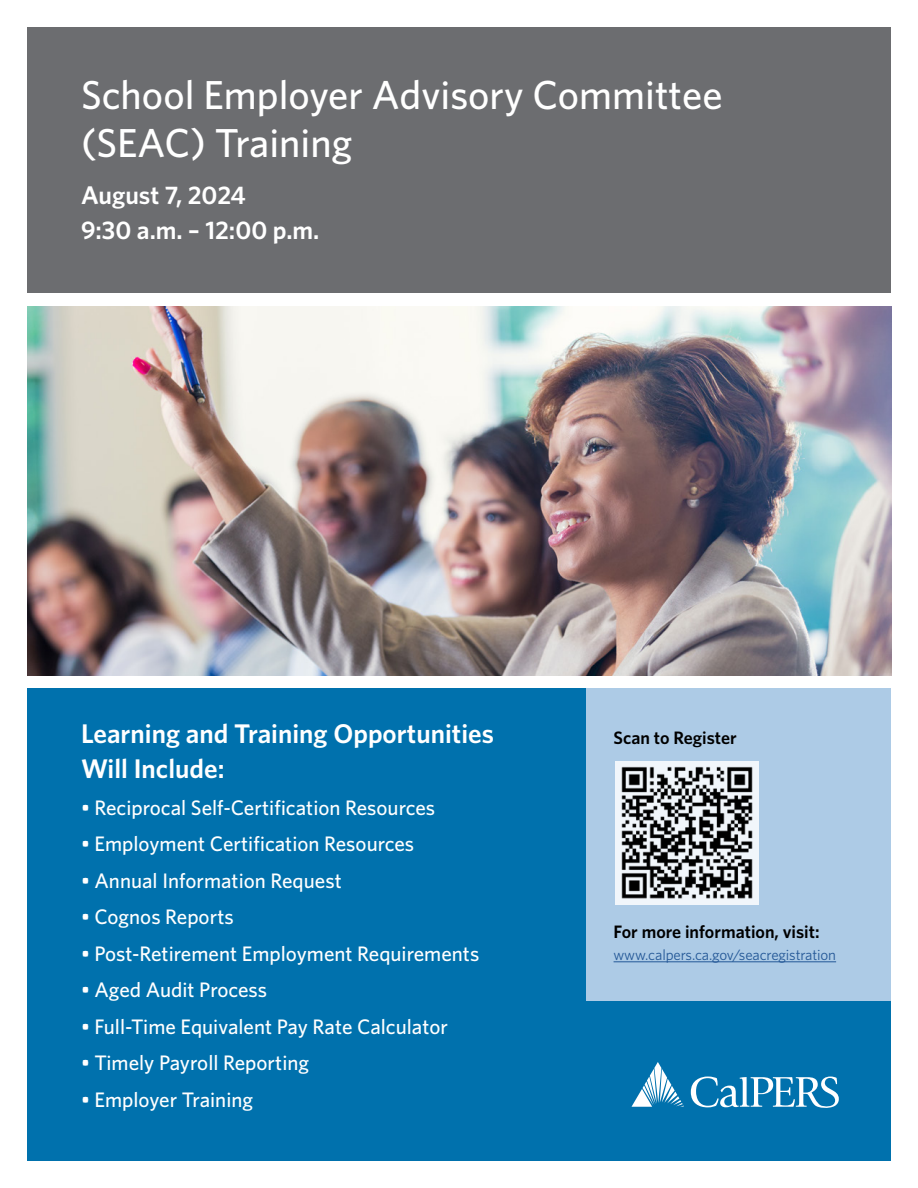
<style>
.page{position:relative;width:918px;height:1188px;background:#fff}
.page>*{position:absolute;margin:0;border:0;box-sizing:border-box;transform-origin:0 0}
.t1{font:500 40.5px/48px "Fqxsyf Whitney";color:#fff}
.t2{font:600 27px/35px "Qcktwh Whitney";color:#fff}
.t3{font:600 25.5px "Qcktwh Whitney";color:#fff}
.t4{font:500 21px "Fqxsyf Whitney";color:#fff}
.t5{font:600 18px "Qcktwh Whitney";color:#000}
.t6{font:15px "Jrtrxs Whitney";letter-spacing:-.01em;color:#245897}
</style>
<div class="page">
<div style="left:27px;top:27px;width:864px;height:266px;background:#6c6d70"></div>
<div style="left:27px;top:689px;width:864px;height:472px;background:#0071ad"></div>
<div style="left:587px;top:689px;width:304px;height:312px;background:#adcbe6"></div>
<svg style="left:691px;top:1077px;width:148px;height:31px"></svg>
<svg style="left:632px;top:1062px;width:52px;height:45px"></svg>
<img style="left:27px;top:306px;width:864px;height:369px">
<img style="left:615px;top:761px;width:143px;height:143px">
<hr style="left:614px;top:961px;width:222px;height:1px;background:#245897">
<h1 class="t1" style="left:81px;top:70px;width:643px">School Employer Advisory Committee (SEAC) Training</h1>
<p class="t3" style="left:81px;top:178px;width:166px">August 7, 2024</p>
<p class="t3" style="left:81px;top:213px;width:240px">9:30 a.m. – 12:00 p.m.</p>
<h2 class="t2" style="left:81px;top:716px;width:415px">Learning and Training Opportunities<br>Will Include:</h2>
<p class="t4" style="left:81px;top:794px;width:356px">• Reciprocal Self-Certification Resources</p>
<p class="t4" style="left:81px;top:830px;width:335px">• Employment Certification Resources</p>
<p class="t4" style="left:81px;top:867px;width:262px">• Annual Information Request</p>
<p class="t4" style="left:81px;top:903px;width:154px">• Cognos Reports</p>
<p class="t4" style="left:81px;top:940px;width:400px">• Post-Retirement Employment Requirements</p>
<p class="t4" style="left:81px;top:976px;width:188px">• Aged Audit Process</p>
<p class="t4" style="left:81px;top:1013px;width:369px">• Full-Time Equivalent Pay Rate Calculator</p>
<p class="t4" style="left:81px;top:1049px;width:230px">• Timely Payroll Reporting</p>
<p class="t4" style="left:81px;top:1086px;width:174px">• Employer Training</p>
<p class="t5" style="left:614px;top:726px;width:125px">Scan to Register</p>
<p class="t5" style="left:614px;top:920px;width:208px">For more information, visit:</p>
<p class="t6" style="left:614px;top:945px;width:224px">www.calpers.ca.gov/seacregistration</p>
</div>
